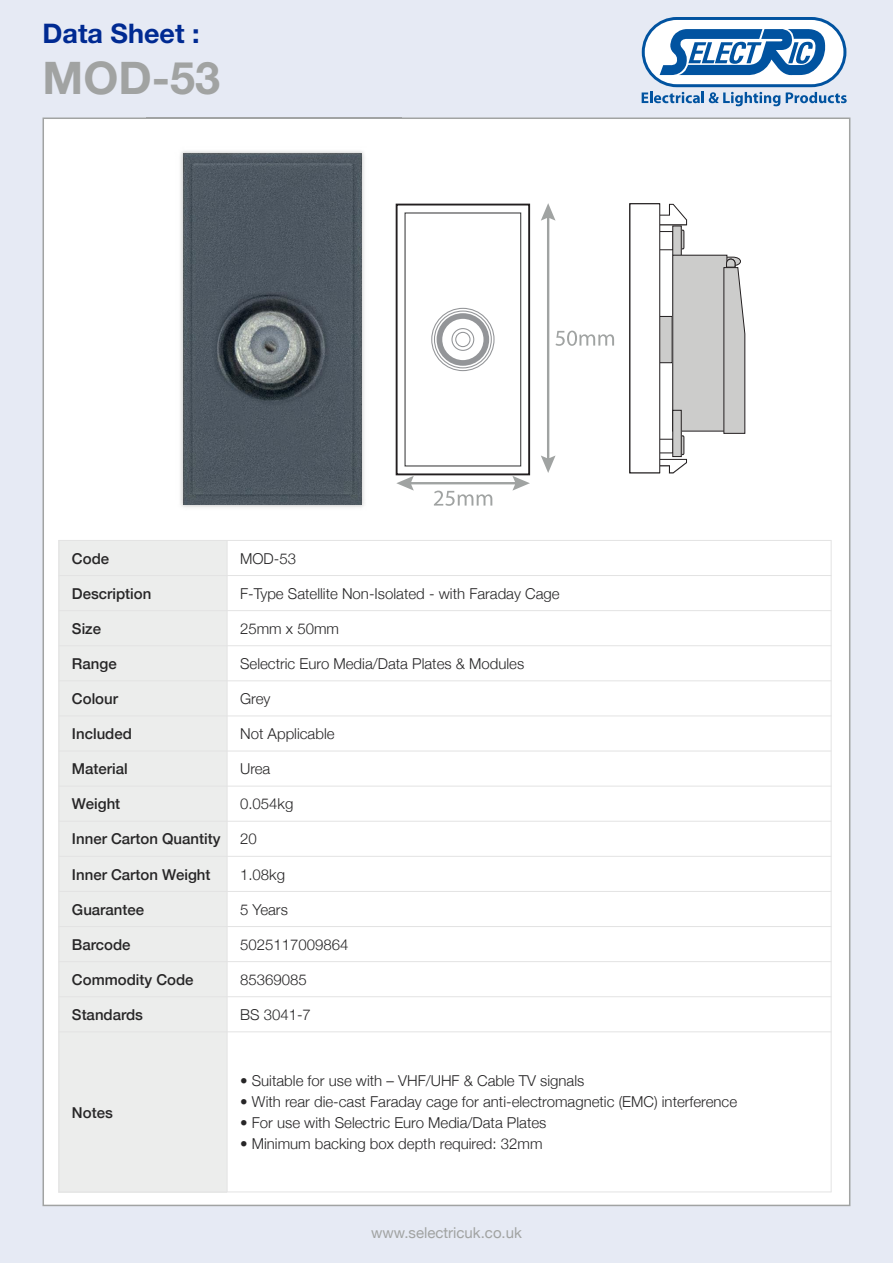
<style>
.page{position:relative;width:893px;height:1263px;background:#e6eaf4}
.page>*{position:absolute;margin:0;border:0;box-sizing:border-box;transform-origin:0 0}
.t1{font:700 45px "Helvetica Neue";color:#a1a3a2}
.t2{font:700 27px "Helvetica Neue";color:#002a92}
.t3{font:300 15px "Helvetica Neue";color:#272627}
.t4{font:500 15px "Helvetica Neue";color:#272627}
.t5{font:15px "Helvetica Neue";color:#a1a3a2}
</style>
<div class="page">
<div style="left:44px;top:119px;width:805px;height:1086px;background:#fff"></div>
<svg style="left:642px;top:17px;width:205px;height:89px"></svg>
<img style="left:147px;top:117px;width:255px;height:390px">
<img style="left:183px;top:153px;width:178px;height:351px">
<svg style="left:396px;top:476px;width:134px;height:30px"></svg>
<svg style="left:541px;top:203px;width:73px;height:270px"></svg>
<div style="left:397px;top:205px;width:132px;height:269px;background:#fff"></div>
<div style="left:396px;top:204px;width:134px;height:271px;border:2px solid #231f20"></div>
<div style="left:404px;top:212px;width:117px;height:254px;border:1px solid #3e3e3f"></div>
<div style="left:431px;top:308px;width:64px;height:63px;border:1px solid #939598;border-radius:50%"></div>
<div style="left:434px;top:310px;width:58px;height:58px;border:1px solid #939598;border-radius:50%"></div>
<div style="left:437px;top:313px;width:52px;height:53px;border:6px solid #939598;border-radius:50%"></div>
<div style="left:451px;top:328px;width:23px;height:23px;border:1px solid #939598;border-radius:50%"></div>
<div style="left:455px;top:332px;width:16px;height:15px;border:1px solid #939598;border-radius:50%"></div>
<div style="left:659px;top:231px;width:14px;height:19px;border:1px solid #231f20"></div>
<div style="left:659px;top:439px;width:14px;height:14px;border:1px solid #231f20"></div>
<div style="left:681px;top:230px;width:3px;height:19px;border:1px solid #231f20"></div>
<div style="left:681px;top:435px;width:3px;height:20px;border:1px solid #231f20"></div>
<div style="left:658px;top:316px;width:14px;height:47px;background:#cccccb"></div>
<div style="left:658px;top:316px;width:15px;height:47px;border:1px solid #231f20"></div>
<div style="left:673px;top:226px;width:8px;height:46px;background:#cccccb"></div>
<div style="left:672px;top:225px;width:10px;height:48px;border:1px solid #231f20"></div>
<div style="left:673px;top:255px;width:54px;height:176px;background:#cccccb"></div>
<div style="left:672px;top:255px;width:55px;height:177px;border:1px solid #231f20"></div>
<div style="left:673px;top:410px;width:8px;height:47px;background:#cccccb"></div>
<div style="left:672px;top:410px;width:10px;height:47px;border:1px solid #231f20"></div>
<svg style="left:723px;top:256px;width:22px;height:178px"></svg>
<svg style="left:660px;top:203px;width:27px;height:23px"></svg>
<svg style="left:651px;top:458px;width:36px;height:16px"></svg>
<div style="left:630px;top:204px;width:30px;height:269px;background:#fff"></div>
<div style="left:629px;top:203px;width:31px;height:270px;border:1px solid #231f20"></div>
<div style="left:59px;top:540px;width:168px;height:35px;background:#ecedec"></div>
<div style="left:59px;top:575px;width:168px;height:36px;background:#ecedec"></div>
<div style="left:59px;top:611px;width:168px;height:35px;background:#ecedec"></div>
<div style="left:59px;top:646px;width:168px;height:35px;background:#ecedec"></div>
<div style="left:59px;top:681px;width:168px;height:35px;background:#ecedec"></div>
<div style="left:59px;top:716px;width:168px;height:35px;background:#ecedec"></div>
<div style="left:59px;top:751px;width:168px;height:35px;background:#ecedec"></div>
<div style="left:59px;top:786px;width:168px;height:35px;background:#ecedec"></div>
<div style="left:59px;top:821px;width:168px;height:35px;background:#ecedec"></div>
<div style="left:59px;top:856px;width:168px;height:35px;background:#ecedec"></div>
<div style="left:59px;top:891px;width:168px;height:35px;background:#ecedec"></div>
<div style="left:59px;top:926px;width:168px;height:36px;background:#ecedec"></div>
<div style="left:59px;top:962px;width:168px;height:35px;background:#ecedec"></div>
<div style="left:59px;top:997px;width:168px;height:35px;background:#ecedec"></div>
<div style="left:59px;top:1032px;width:168px;height:160px;background:#ecedec"></div>
<hr style="left:59px;top:540px;width:1px;height:652px;background:#e3e3e3">
<hr style="left:227px;top:540px;width:1px;height:652px;background:#e3e3e3">
<hr style="left:831px;top:540px;width:1px;height:652px;background:#e3e3e3">
<hr style="left:59px;top:540px;width:772px;height:1px;background:#e3e3e3">
<hr style="left:59px;top:575px;width:772px;height:1px;background:#e3e3e3">
<hr style="left:59px;top:610px;width:772px;height:1px;background:#e3e3e3">
<hr style="left:59px;top:645px;width:772px;height:1px;background:#e3e3e3">
<hr style="left:59px;top:680px;width:772px;height:1px;background:#e3e3e3">
<hr style="left:59px;top:716px;width:772px;height:1px;background:#e3e3e3">
<hr style="left:59px;top:751px;width:772px;height:1px;background:#e3e3e3">
<hr style="left:59px;top:786px;width:772px;height:1px;background:#e3e3e3">
<hr style="left:59px;top:821px;width:772px;height:1px;background:#e3e3e3">
<hr style="left:59px;top:856px;width:772px;height:1px;background:#e3e3e3">
<hr style="left:59px;top:891px;width:772px;height:1px;background:#e3e3e3">
<hr style="left:59px;top:926px;width:772px;height:1px;background:#e3e3e3">
<hr style="left:59px;top:961px;width:772px;height:1px;background:#e3e3e3">
<hr style="left:59px;top:996px;width:772px;height:1px;background:#e3e3e3">
<hr style="left:59px;top:1031px;width:772px;height:1px;background:#e3e3e3">
<hr style="left:59px;top:1192px;width:772px;height:1px;background:#e3e3e3">
<h2 class="t2" style="left:43px;top:17px;width:159px">Data Sheet :</h2>
<h1 class="t1" style="left:43px;top:50px;width:179px">MOD-53</h1>
<p class="t4" style="left:72px;top:549px;width:39px">Code</p>
<p class="t3" style="left:240px;top:549px;width:57px">MOD-53</p>
<p class="t4" style="left:72px;top:584px;width:81px">Description</p>
<p class="t3" style="left:240px;top:584px;width:321px">F-Type Satellite Non-Isolated - with Faraday Cage</p>
<p class="t4" style="left:72px;top:619px;width:31px">Size</p>
<p class="t3" style="left:240px;top:619px;width:100px">25mm x 50mm</p>
<p class="t4" style="left:72px;top:654px;width:46px">Range</p>
<p class="t3" style="left:240px;top:654px;width:286px">Selectric Euro Media/Data Plates &amp; Modules</p>
<p class="t4" style="left:72px;top:689px;width:48px">Colour</p>
<p class="t3" style="left:240px;top:689px;width:32px">Grey</p>
<p class="t4" style="left:72px;top:724px;width:62px">Included</p>
<p class="t3" style="left:240px;top:725px;width:96px">Not Applicable</p>
<p class="t4" style="left:72px;top:760px;width:57px">Material</p>
<p class="t3" style="left:240px;top:760px;width:32px">Urea</p>
<p class="t4" style="left:72px;top:795px;width:50px">Weight</p>
<p class="t3" style="left:240px;top:795px;width:55px">0.054kg</p>
<p class="t4" style="left:72px;top:830px;width:150px">Inner Carton Quantity</p>
<p class="t3" style="left:240px;top:830px;width:18px">20</p>
<p class="t4" style="left:72px;top:865px;width:140px">Inner Carton Weight</p>
<p class="t3" style="left:240px;top:865px;width:47px">1.08kg</p>
<p class="t4" style="left:72px;top:900px;width:74px">Guarantee</p>
<p class="t3" style="left:240px;top:900px;width:49px">5 Years</p>
<p class="t4" style="left:72px;top:935px;width:60px">Barcode</p>
<p class="t3" style="left:240px;top:935px;width:110px">5025117009864</p>
<p class="t4" style="left:72px;top:970px;width:123px">Commodity Code</p>
<p class="t3" style="left:240px;top:970px;width:68px">85369085</p>
<p class="t4" style="left:72px;top:1005px;width:73px">Standards</p>
<p class="t3" style="left:240px;top:1005px;width:72px">BS 3041-7</p>
<p class="t4" style="left:72px;top:1103px;width:42px">Notes</p>
<p class="t3" style="left:240px;top:1071px;width:346px">• Suitable for use with – VHF/UHF &amp; Cable TV signals</p>
<p class="t3" style="left:240px;top:1092px;width:499px">• With rear die-cast Faraday cage for anti-electromagnetic (EMC) interference</p>
<p class="t3" style="left:240px;top:1114px;width:308px">• For use with Selectric Euro Media/Data Plates</p>
<p class="t3" style="left:240px;top:1135px;width:304px">• Minimum backing box depth required: 32mm</p>
<p class="t5" style="left:371px;top:1224px;width:152px">www.selectricuk.co.uk</p>
</div>
